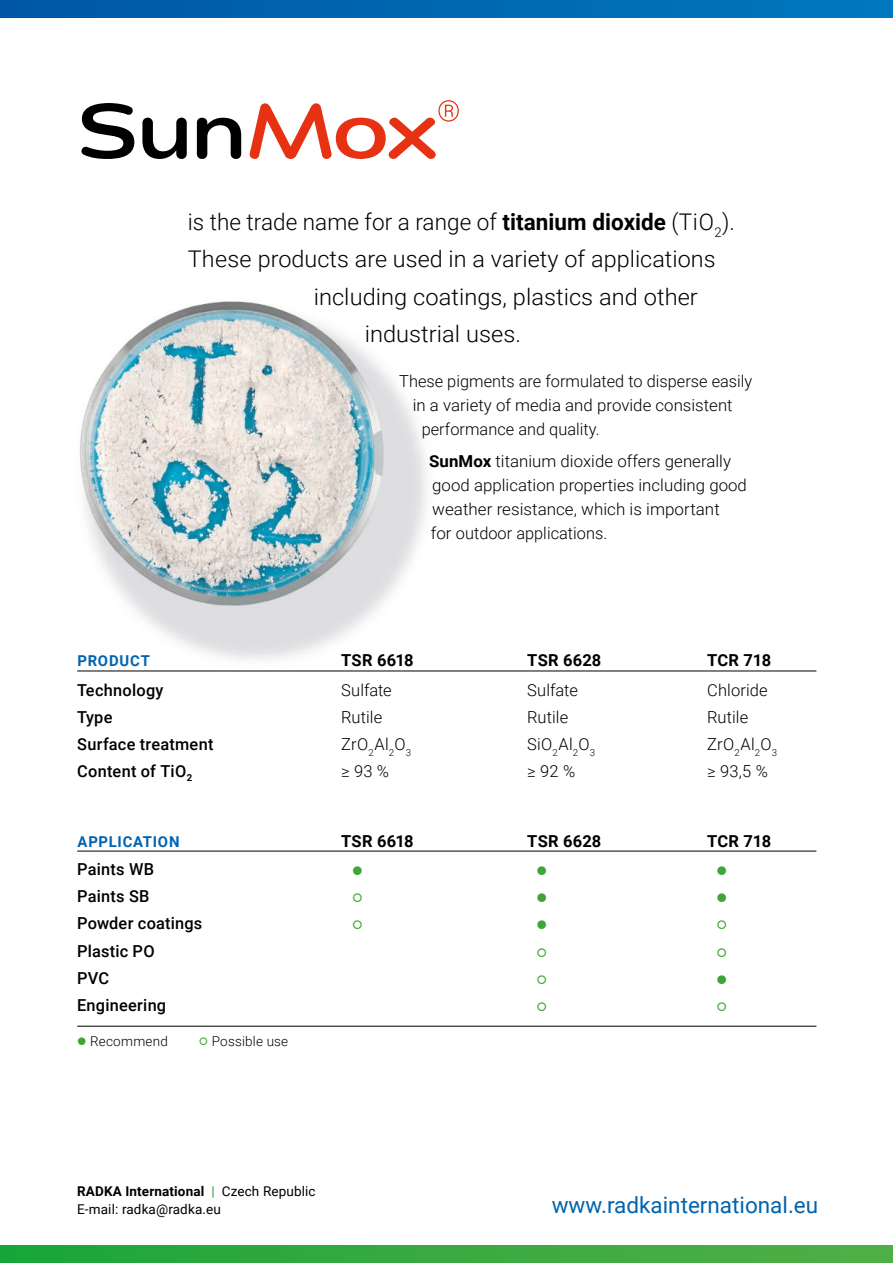
<style>
.page{position:relative;width:893px;height:1263px;background:#fff}
.page>*{position:absolute;margin:0;border:0;box-sizing:border-box;transform-origin:0 0}
.t1{font:300 22.95px "Roboto";color:#000}
.t2{font:22.5px "Roboto";color:#0063af}
.t3{font:300 16.5px/24px "Roboto";color:#000}
.t4{font:500 16.5px/27.3px "Roboto";letter-spacing:.015em;color:#000}
.t5{font:700 16.5px "Roboto";letter-spacing:.01em;color:#000}
.t6{font:700 15px "Roboto";letter-spacing:.05em;color:#0063af}
.t7{font:13.5px/18px "Roboto";letter-spacing:.01em;color:#000}
.t8{font:300 13.5px "Roboto";letter-spacing:.015em;color:#000}
.s1{font-weight:700}
.s2{color:#269832}
</style>
<div class="page">
<img style="left:77px;top:301px;width:386px;height:370px">
<hr style="left:77px;top:671px;width:739px;height:1px;background:#000">
<hr style="left:77px;top:851px;width:739px;height:1px;background:#000">
<hr style="left:77px;top:1026px;width:739px;height:1px;background:#000">
<svg style="left:197px;top:118px;width:44px;height:41px"></svg>
<svg style="left:142px;top:118px;width:45px;height:41px"></svg>
<svg style="left:81px;top:103px;width:53px;height:56px"></svg>
<svg style="left:250px;top:100px;width:209px;height:59px"></svg>
<div style="left:0;top:0;width:893px;height:17px;background:linear-gradient(to right,#0056a4,#0078bf)"></div>
<div style="left:0;top:1246px;width:893px;height:17px;background:linear-gradient(to right,#1ba538,#53af47)"></div>
<h1 class="t1" style="left:188px;top:211px;width:549px">is the trade name for a range of <span class="s1">titanium dioxide</span> (TiO<sub>2</sub>).</h1>
<h1 class="t1" style="left:188px;top:249px;width:529px">These products are used in a variety of applications</h1>
<h1 class="t1" style="left:314px;top:280px;width:386px">including coatings, plastics and other</h1>
<h1 class="t1" style="left:365px;top:324px;width:158px">industrial uses.</h1>
<p class="t3" style="left:399px;top:371px;width:355px">These pigments are formulated to disperse easily</p>
<p class="t3" style="left:413px;top:393px;width:321px">in a variety of media and provide consistent</p>
<p class="t3" style="left:422px;top:419px;width:179px">performance and quality.</p>
<p class="t3" style="left:429px;top:450px;width:319px"><span class="s1">SunMox</span> titanium dioxide offers generally good application properties including good weather resistance, which is important<br>for outdoor applications.</p>
<p class="t6" style="left:77px;top:652px;width:74px">PRODUCT</p>
<p class="t5" style="left:341px;top:651px;width:74px">TSR 6618</p>
<p class="t5" style="left:527px;top:651px;width:76px">TSR 6628</p>
<p class="t5" style="left:707px;top:651px;width:66px">TCR 718</p>
<p class="t4" style="left:77px;top:677px;width:88px">Technology</p>
<p class="t3" style="left:341px;top:679px;width:52px">Sulfate</p>
<p class="t3" style="left:527px;top:679px;width:52px">Sulfate</p>
<p class="t3" style="left:707px;top:679px;width:62px">Chloride</p>
<p class="t4" style="left:77px;top:705px;width:37px">Type</p>
<p class="t3" style="left:341px;top:706px;width:43px">Rutile</p>
<p class="t3" style="left:527px;top:706px;width:43px">Rutile</p>
<p class="t3" style="left:707px;top:706px;width:43px">Rutile</p>
<p class="t4" style="left:77px;top:732px;width:138px">Surface treatment</p>
<p class="t3" style="left:341px;top:733px;width:72px">ZrO<sub>2</sub>Al<sub>2</sub>O<sub>3</sub></p>
<p class="t3" style="left:527px;top:733px;width:69px">SiO<sub>2</sub>Al<sub>2</sub>O<sub>3</sub></p>
<p class="t3" style="left:707px;top:733px;width:72px">ZrO<sub>2</sub>Al<sub>2</sub>O<sub>3</sub></p>
<p class="t4" style="left:77px;top:759px;width:117px">Content of TiO<sub>2</sub></p>
<p class="t3" style="left:341px;top:759px;width:49px">≥ 93 %</p>
<p class="t3" style="left:527px;top:759px;width:50px">≥ 92 %</p>
<p class="t3" style="left:707px;top:759px;width:62px">≥ 93,5 %</p>
<p class="t6" style="left:77px;top:833px;width:104px">APPLICATION</p>
<p class="t5" style="left:341px;top:831px;width:74px">TSR 6618</p>
<p class="t5" style="left:527px;top:831px;width:76px">TSR 6628</p>
<p class="t5" style="left:707px;top:831px;width:66px">TCR 718</p>
<p class="t4" style="left:77px;top:857px;width:127px">Paints WB<br>Paints SB<br>Powder coatings<br>Plastic PO<br>PVC<br>Engineering</p>
<p class="t8" style="left:90px;top:1035px;width:79px">Recommend</p>
<p class="t8" style="left:212px;top:1035px;width:78px">Possible use</p>
<p class="t7" style="left:77px;top:1183px;width:240px"><span class="s1">RADKA International</span> <span class="s2">|</span> Czech Republic<br>E-mail: radka@radka.eu</p>
<h2 class="t2" style="left:552px;top:1196px;width:268px">www.radkainternational.eu</h2>
</div>
